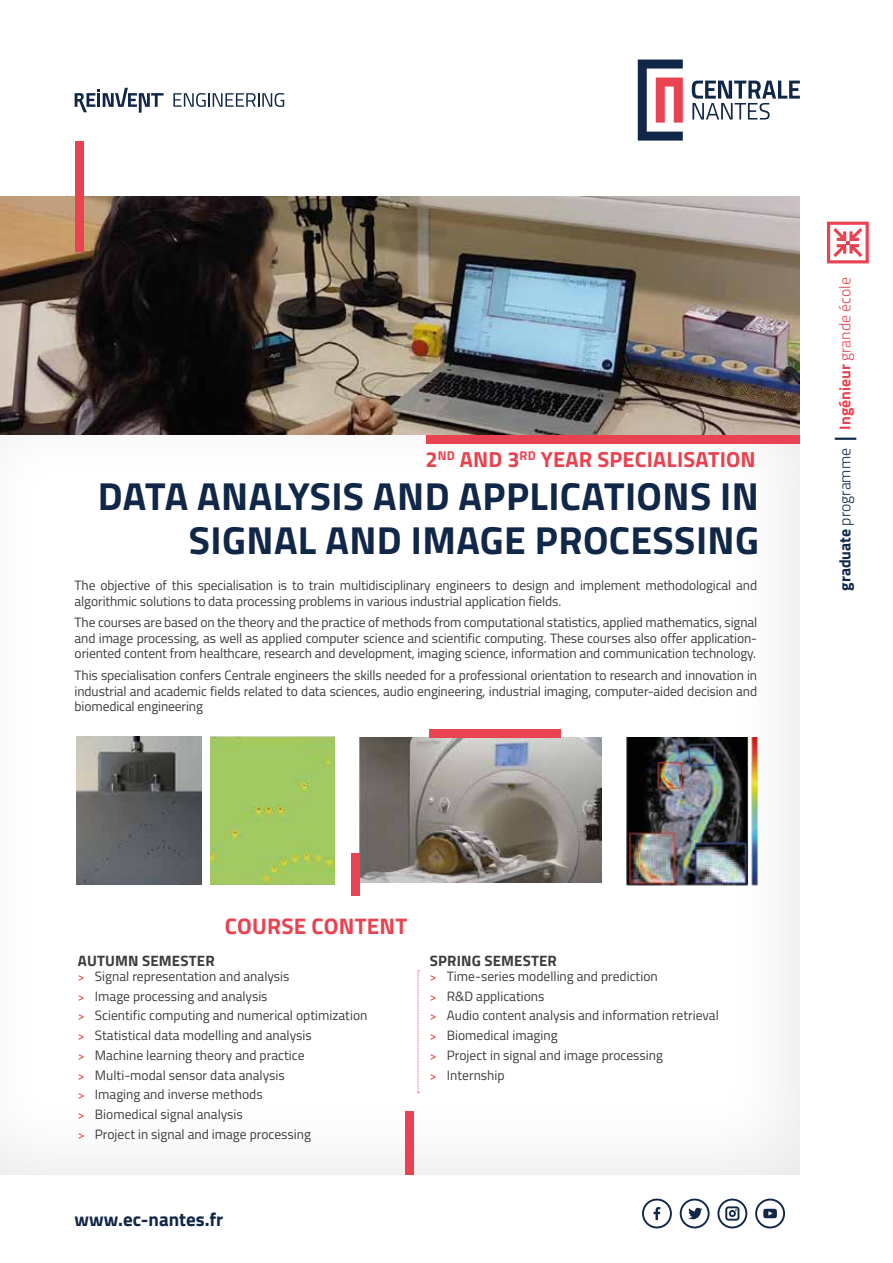
<style>
.page{position:relative;width:893px;height:1263px;background:#fff}
.page>*{position:absolute;margin:0;border:0;box-sizing:border-box;transform-origin:0 0}
.t1{font:700 39.15px/43.7px "Titillium";letter-spacing:.01em;color:#102748;text-align:right}
.t2{font:700 22.5px "Titillium";letter-spacing:.01em;color:#e94250}
.t3{font:700 21.75px "Titillium";letter-spacing:.01em;color:#e94250}
.t4{font:700 18.9px "Titillium";color:#102748}
.t5{font:300 15.75px "Titillium";color:#e94250}
.t6{font:700 15px "Titillium";letter-spacing:.01em;color:#3c3c3b}
.t7{font:13.5px/19.6px "Titillium";color:#3c3c3b}
.s1{font-weight:700;color:#102748}
.s2{color:#102748}
.s3{font-weight:700;font-size:31.65px;color:#102748}
.s4{font-weight:700}
.s5{font-weight:600;font-size:12px;color:#eb5b5e}
</style>
<div class="page">
<img style="left:0;top:196px;width:800px;height:238px">
<img style="left:359px;top:738px;width:242px;height:144px">
<img style="left:627px;top:738px;width:133px;height:148px">
<div style="left:429px;top:729px;width:131px;height:9px;background:#e94250"></div>
<div style="left:427px;top:434px;width:373px;height:9px;background:#e94250"></div>
<div style="left:405px;top:1111px;width:9px;height:64px;background:#e94250"></div>
<div style="left:351px;top:853px;width:9px;height:43px;background:#e94250"></div>
<svg style="left:692px;top:81px;width:108px;height:39px"></svg>
<svg style="left:638px;top:60px;width:45px;height:81px"></svg>
<svg style="left:418px;top:970px;width:1px;height:123px"></svg>
<div style="left:75px;top:141px;width:9px;height:110px;background:#e94250"></div>
<svg style="left:827px;top:222px;width:42px;height:41px"></svg>
<img style="left:77px;top:737px;width:125px;height:148px">
<img style="left:210px;top:737px;width:125px;height:148px">
<svg style="left:642px;top:1198px;width:30px;height:30px"></svg>
<svg style="left:680px;top:1198px;width:30px;height:30px"></svg>
<svg style="left:717px;top:1198px;width:30px;height:30px"></svg>
<svg style="left:755px;top:1198px;width:30px;height:30px"></svg>
<svg style="left:173px;top:93px;width:111px;height:14px"></svg>
<svg style="left:75px;top:88px;width:89px;height:25px"></svg>
<h3 class="t3" style="left:425px;top:443px;width:332px">2<sup>ND</sup> AND 3<sup>RD</sup> YEAR SPECIALISATION</h3>
<h1 class="t1" style="left:98px;top:473px;width:663px">DATA ANALYSIS AND APPLICATIONS IN<br>SIGNAL AND IMAGE PROCESSING</h1>
<p class="t7" style="left:75px;top:577px;width:684px;line-height:15.5px">The objective of this specialisation is to train multidisciplinary engineers to design and implement methodological and algorithmic solutions to data processing problems in various industrial application fields.</p>
<p class="t7" style="left:75px;top:614px;width:684px;line-height:15.5px;text-align:justify">The courses are based on the theory and the practice of methods from computational statistics, applied mathematics, signal and image processing, as well as applied computer science and scientific computing. These courses also offer application&shy;oriented content from healthcare, research and development, imaging science, information and communication technology.</p>
<p class="t7" style="left:75px;top:667px;width:684px;line-height:15.5px;text-align:justify">This specialisation confers Centrale engineers the skills needed for a professional orientation to research and innovation in industrial and academic fields related to data sciences, audio engineering, industrial imaging, computer-aided decision and biomedical engineering</p>
<p class="t5" style="left:834px;top:591px;width:315px;rotate:-90deg"><span class="s1">graduate</span> <span class="s2">programme</span> <span class="s3">I</span> <span class="s4">Ingénieur</span> grande école</p>
<h2 class="t2" style="left:225px;top:909px;width:184px">COURSE CONTENT</h2>
<p class="t6" style="left:78px;top:949px;width:138px">AUTUMN SEMESTER</p>
<p class="t7" style="left:78px;top:966px;width:291px"><span class="s5">&gt;</span> Signal representation and analysis<br><span class="s5">&gt;</span> Image processing and analysis<br><span class="s5">&gt;</span> Scientific computing and numerical optimization <span class="s5">&gt;</span> Statistical data modelling and analysis<br><span class="s5">&gt;</span> Machine learning theory and practice<br><span class="s5">&gt;</span> Multi-modal sensor data analysis<br><span class="s5">&gt;</span> Imaging and inverse methods<br><span class="s5">&gt;</span> Biomedical signal analysis<br><span class="s5">&gt;</span> Project in signal and image processing</p>
<p class="t6" style="left:430px;top:949px;width:129px">SPRING SEMESTER</p>
<p class="t7" style="left:430px;top:966px;width:290px"><span class="s5">&gt;</span> Time-series modelling and prediction<br><span class="s5">&gt;</span> R&amp;D applications<br><span class="s5">&gt;</span> Audio content analysis and information retrieval <span class="s5">&gt;</span> Biomedical imaging<br><span class="s5">&gt;</span> Project in signal and image processing<br><span class="s5">&gt;</span> Internship</p>
<h3 class="t4" style="left:75px;top:1205px;width:150px">www.ec-nantes.fr</h3>
</div>
